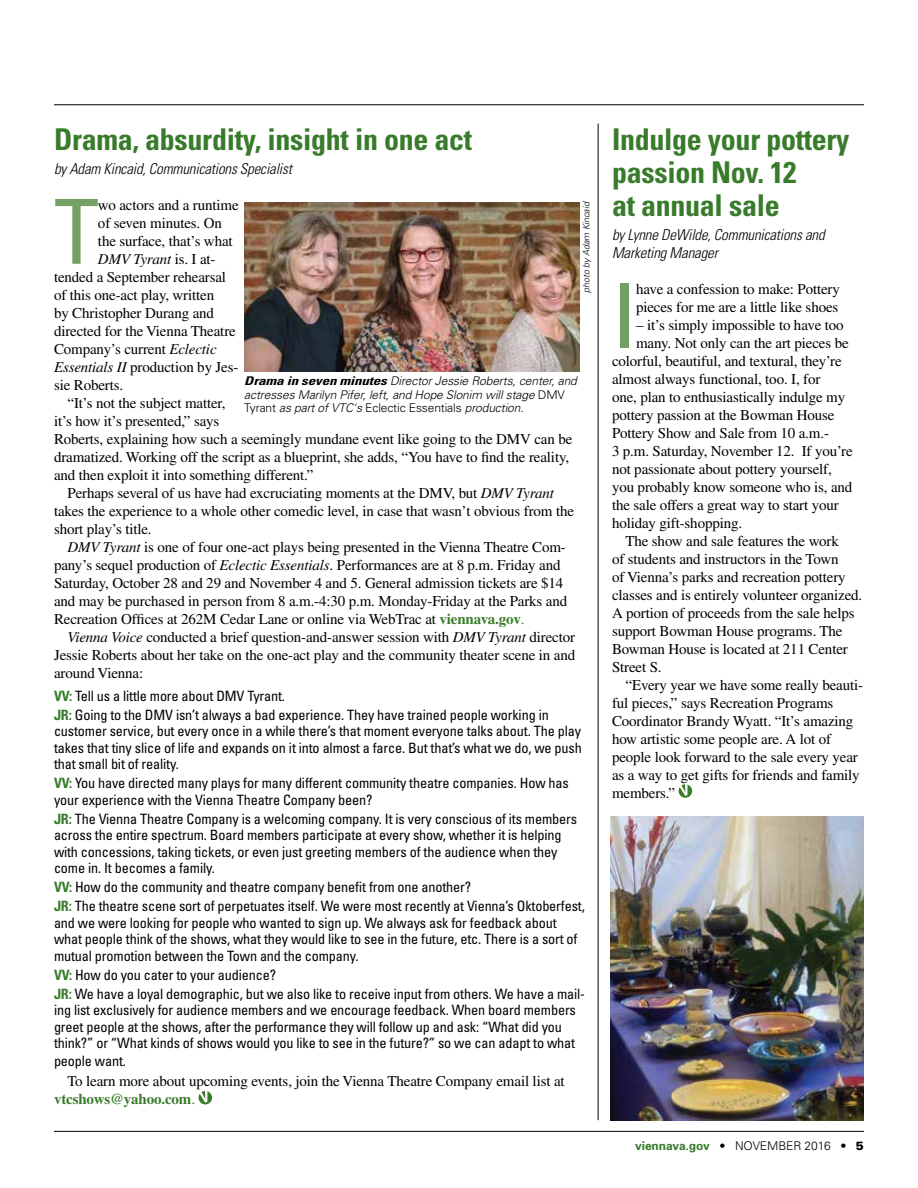
<style>
.page{position:relative;width:918px;height:1188px;background:#fff}
.page>*{position:absolute;margin:0;border:0;box-sizing:border-box;transform-origin:0 0}
.t1{font:condensed 89.85px "Univers";color:#75a065}
.t2{font:700 condensed 30px/33px "Univers";letter-spacing:-.01em;color:#387c2b}
.t3{font:15px/18px "Times";letter-spacing:-.01em;color:#000}
.t4{font:italic 300 condensed 15px/18px "Univers";letter-spacing:-.01em;color:#000}
.t5{font:italic 15px "Times";letter-spacing:-.01em;color:#000}
.t6{font:condensed 14.25px/16.5px "Univers";letter-spacing:-.01em;color:#000}
.t7{font:italic 300 12px/13.5px "Univers";letter-spacing:-.01em;color:#000}
.t8{font:300 12px "Univers";letter-spacing:-.01em;color:#000}
.t9{font:italic 300 9px "Univers";color:#000}
.s1{font-style:normal}
.s2{font-style:italic}
.s3{font-weight:700;color:#387c2b}
.s4{color:#387c2b}
.s5{font-weight:700;font-stretch:condensed}
.s6{font-weight:900}
</style>
<div class="page">
<hr style="left:598px;top:124px;width:1px;height:996px;background:#000">
<svg style="left:199px;top:1091px;width:13px;height:13px"></svg>
<img style="left:244px;top:202px;width:335px;height:170px">
<svg style="left:679px;top:784px;width:13px;height:14px"></svg>
<img style="left:610px;top:816px;width:254px;height:304px">
<hr style="left:54px;top:1131px;width:810px;height:1px;background:#000">
<hr style="left:54px;top:104px;width:810px;height:1px;background:#000">
<h2 class="t2" style="left:54px;top:122px;width:420px">Drama, absurdity, insight in one act</h2>
<p class="t4" style="left:54px;top:159px;width:239px">by Adam Kincaid, Communications Specialist</p>
<h1 class="t1" style="left:54px;top:175px;width:46px">T</h1>
<p class="t3" style="left:98px;top:196px;width:142px">wo actors and a runtime</p>
<p class="t9" style="left:581px;top:293px;width:92px;rotate:-90deg">photo by Adam Kincaid</p>
<p class="t3" style="left:98px;top:214px;width:126px">of seven minutes. On</p>
<p class="t3" style="left:98px;top:232px;width:136px">the surface, that’s what</p>
<p class="t5" style="left:98px;top:251px;width:119px">DMV Tyrant <span class="s1">is. I at-</span></p>
<p class="t3" style="left:54px;top:268px;width:174px">tended a September rehearsal</p>
<p class="t3" style="left:54px;top:286px;width:162px">of this one-act play, written</p>
<p class="t3" style="left:54px;top:304px;width:162px">by Christopher Durang and</p>
<p class="t3" style="left:54px;top:322px;width:183px">directed for the Vienna Theatre</p>
<p class="t3" style="left:54px;top:340px;width:164px">Company’s current <span class="s2">Eclectic</span></p>
<p class="t3" style="left:54px;top:358px;width:186px"><span class="s2">Essentials II</span> production by Jes-</p>
<p class="t3" style="left:54px;top:376px;width:71px">sie Roberts.</p>
<p class="t3" style="left:68px;top:394px;width:160px">“It’s not the subject matter,</p>
<p class="t3" style="left:54px;top:412px;width:167px">it’s how it’s presented,” says</p>
<p class="t3" style="left:54px;top:430px;width:520px">Roberts, explaining how such a seemingly mundane event like going to the DMV can be</p>
<p class="t3" style="left:54px;top:448px;width:517px">dramatized. Working off the script as a blueprint, she adds, “You have to find the reality,</p>
<p class="t3" style="left:54px;top:466px;width:261px">and then exploit it into something different.”</p>
<p class="t3" style="left:68px;top:484px;width:488px">Perhaps several of us have had excruciating moments at the DMV, but <span class="s2">DMV Tyrant</span></p>
<p class="t3" style="left:54px;top:502px;width:522px">takes the experience to a whole other comedic level, in case that wasn’t obvious from the</p>
<p class="t3" style="left:54px;top:520px;width:99px">short play’s title.</p>
<p class="t3" style="left:68px;top:538px;width:500px"><span class="s2">DMV Tyrant</span> is one of four one-act plays being presented in the Vienna Theatre Com-</p>
<p class="t3" style="left:54px;top:556px;width:508px">pany’s sequel production of <span class="s2">Eclectic Essentials</span>. Performances are at 8 p.m. Friday and</p>
<p class="t3" style="left:54px;top:574px;width:511px">Saturday, October 28 and 29 and November 4 and 5. General admission tickets are $14</p>
<p class="t3" style="left:54px;top:592px;width:515px">and may be purchased in person from 8 a.m.-4:30 p.m. Monday-Friday at the Parks and</p>
<p class="t3" style="left:54px;top:610px;width:472px">Recreation Offices at 262M Cedar Lane or online via WebTrac at <span class="s3">viennava.gov</span><span class="s4">.</span></p>
<p class="t3" style="left:68px;top:628px;width:509px"><span class="s2">Vienna Voice</span> conducted a brief question-and-answer session with <span class="s2">DMV Tyrant</span> director</p>
<p class="t3" style="left:54px;top:646px;width:523px">Jessie Roberts about her take on the one-act play and the community theater scene in and</p>
<p class="t3" style="left:54px;top:664px;width:91px">around Vienna:</p>
<p class="t6" style="left:54px;top:686px;width:496px;line-height:18.9px"><span class="s3">VV:</span> Tell us a little more about DMV Tyrant.<br><span class="s3">JR:</span> Going to the DMV isn’t always a bad experience. They have trained people working in</p>
<p class="t6" style="left:54px;top:723px;width:529px;text-align:justify">customer service, but every once in a while there’s that moment everyone talks about. The play takes that tiny slice of life and expands on it into almost a farce. But that’s what we do, we push that small bit of reality.</p>
<p class="t6" style="left:54px;top:775px;width:516px"><span class="s3">VV:</span> You have directed many plays for many different community theatre companies. How has your experience with the Vienna Theatre Company been?</p>
<p class="t6" style="left:54px;top:810px;width:525px"><span class="s3">JR:</span> The Vienna Theatre Company is a welcoming company. It is very conscious of its members across the entire spectrum. Board members participate at every show, whether it is helping with concessions, taking tickets, or even just greeting members of the audience when they come in. It becomes a family.</p>
<p class="t6" style="left:54px;top:877px;width:532px;line-height:18.9px"><span class="s3">VV:</span> How do the community and theatre company benefit from one another?<br><span class="s3">JR:</span> The theatre scene sort of perpetuates itself. We were most recently at Vienna’s Oktoberfest,</p>
<p class="t6" style="left:54px;top:914px;width:525px">and we were looking for people who wanted to sign up. We always ask for feedback about what people think of the shows, what they would like to see in the future, etc. There is a sort of mutual promotion between the Town and the company.</p>
<p class="t6" style="left:54px;top:965px;width:533px;line-height:18.9px"><span class="s3">VV:</span> How do you cater to your audience?<br><span class="s3">JR:</span> We have a loyal demographic, but we also like to receive input from others. We have a mail-</p>
<p class="t6" style="left:54px;top:1001px;width:523px">ing list exclusively for audience members and we encourage feedback. When board members greet people at the shows, after the performance they will follow up and ask: “What did you think?” or “What kinds of shows would you like to see in the future?” so we can adapt to what</p>
<p class="t6" style="left:54px;top:1052px;width:74px">people want.</p>
<p class="t3" style="left:54px;top:1072px;width:512px;text-indent:14px">To learn more about upcoming events, join the Vienna Theatre Company email list at <span class="s3">vtcshows@yahoo.com</span><span class="s4">.</span></p>
<p class="t7" style="left:244px;top:374px;width:334px"><span class="s5">Drama in seven minutes</span> Director Jessie Roberts, center, and actresses Marilyn Pifer, left, and Hope Slonim will stage <span class="s1">DMV<br>Tyrant</span> as part of VTC's <span class="s1">E clectic E ssentials</span> production.</p>
<h2 class="t2" style="left:612px;top:122px;width:239px">Indulge your pottery passion Nov. 12<br>at annual sale</h2>
<p class="t4" style="left:612px;top:225px;width:214px">by Lynne DeWilde, Communications and<br>Marketing Manager</p>
<h1 class="t1" style="left:612px;top:259px;width:26px">I</h1>
<p class="t3" style="left:636px;top:280px;width:205px">have a confession to make: Pottery pieces for me are a little like shoes</p>
<p class="t3" style="left:636px;top:316px;width:209px">– it’s simply impossible to have too</p>
<p class="t3" style="left:636px;top:334px;width:214px">many. Not only can the art pieces be</p>
<p class="t3" style="left:612px;top:352px;width:231px">colorful, beautiful, and textural, they’re</p>
<p class="t3" style="left:612px;top:370px;width:210px">almost always functional, too. I, for</p>
<p class="t3" style="left:612px;top:388px;width:235px">one, plan to enthusiastically indulge my</p>
<p class="t3" style="left:612px;top:406px;width:224px">pottery passion at the Bowman House</p>
<p class="t3" style="left:612px;top:424px;width:219px">Pottery Show and Sale from 10 a.m.-</p>
<p class="t3" style="left:612px;top:442px;width:242px">3 p.m. Saturday, November 12. If you’re</p>
<p class="t3" style="left:612px;top:460px;width:221px">not passionate about pottery yourself,</p>
<p class="t3" style="left:612px;top:478px;width:242px">you probably know someone who is, and</p>
<p class="t3" style="left:612px;top:496px;width:228px">the sale offers a great way to start your</p>
<p class="t3" style="left:612px;top:514px;width:132px">holiday gift-shopping.</p>
<p class="t3" style="left:626px;top:532px;width:215px">The show and sale features the work</p>
<p class="t3" style="left:612px;top:550px;width:228px">of students and instructors in the Town</p>
<p class="t3" style="left:612px;top:568px;width:235px">of Vienna’s parks and recreation pottery</p>
<p class="t3" style="left:612px;top:586px;width:252px">classes and is entirely volunteer organized.</p>
<p class="t3" style="left:612px;top:604px;width:244px">A portion of proceeds from the sale helps</p>
<p class="t3" style="left:612px;top:622px;width:232px">support Bowman House programs. The</p>
<p class="t3" style="left:612px;top:640px;width:237px">Bowman House is located at 211 Center</p>
<p class="t3" style="left:612px;top:658px;width:51px">Street S.</p>
<p class="t3" style="left:626px;top:676px;width:239px">“Every year we have some really beauti-</p>
<p class="t3" style="left:612px;top:694px;width:223px">ful pieces,” says Recreation Programs</p>
<p class="t3" style="left:612px;top:712px;width:243px">Coordinator Brandy Wyatt. “It’s amazing</p>
<p class="t3" style="left:612px;top:730px;width:221px">how artistic some people are. A lot of</p>
<p class="t3" style="left:612px;top:748px;width:247px">people look forward to the sale every year</p>
<p class="t3" style="left:612px;top:766px;width:249px">as a way to get gifts for friends and family</p>
<p class="t3" style="left:612px;top:784px;width:65px">members.”</p>
<p class="t8" style="left:635px;top:1138px;width:230px"><span class="s3">viennava.gov</span> • november 2016 • <span class="s6">5</span></p>
</div>
